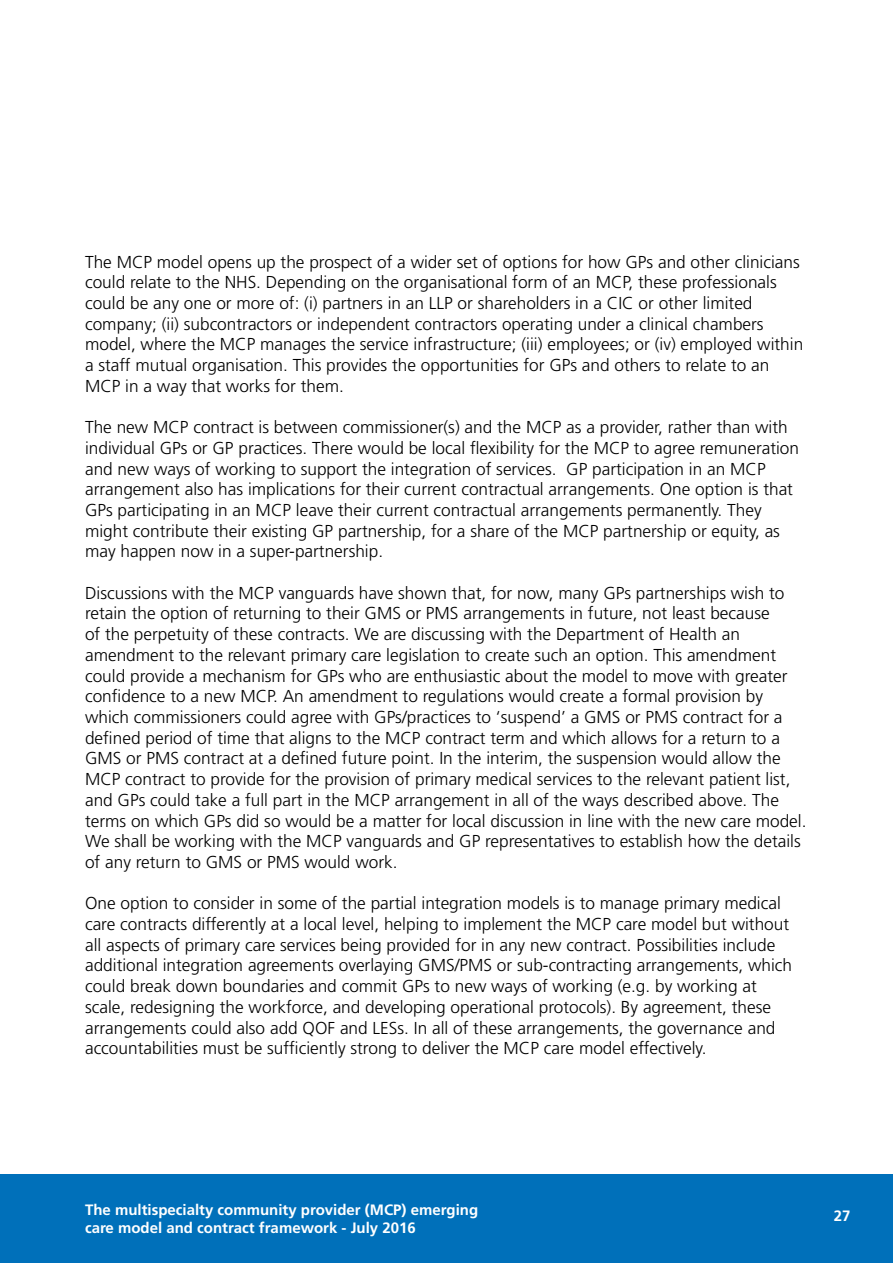
<style>
.page{position:relative;width:893px;height:1263px;background:#fff}
.page>*{position:absolute;margin:0;border:0;box-sizing:border-box;transform-origin:0 0}
.t1{font:300 17.25px/20.7px "Frutiger";color:#000}
.t2{font:700 15px/18px "Frutiger";color:#fff}
.t3{font:700 15px "Frutiger LT Std";color:#fff}
</style>
<div class="page">
<div style="left:0;top:1174px;width:893px;height:89px;background:#0070ba"></div>
<p class="t1" style="left:85px;top:251px;width:720px">The MCP model opens up the prospect of a wider set of options for how GPs and other clinicians could relate to the NHS. Depending on the organisational form of an MCP, these professionals could be any one or more of: (i) partners in an LLP or shareholders in a CIC or other limited company; (ii) subcontractors or independent contractors operating under a clinical chambers model, where the MCP manages the service infrastructure; (iii) employees; or (iv) employed within a staff mutual organisation. This provides the opportunities for GPs and others to relate to an MCP in a way that works for them.</p>
<p class="t1" style="left:85px;top:417px;width:716px">The new MCP contract is between commissioner(s) and the MCP as a provider, rather than with individual GPs or GP practices. There would be local flexibility for the MCP to agree remuneration and new ways of working to support the integration of services. GP participation in an MCP arrangement also has implications for their current contractual arrangements. One option is that GPs participating in an MCP leave their current contractual arrangements permanently. They might contribute their existing GP partnership, for a share of the MCP partnership or equity, as may happen now in a super-partnership.</p>
<p class="t1" style="left:85px;top:583px;width:723px">Discussions with the MCP vanguards have shown that, for now, many GPs partnerships wish to retain the option of returning to their GMS or PMS arrangements in future, not least because<br>of the perpetuity of these contracts. We are discussing with the Department of Health an amendment to the relevant primary care legislation to create such an option. This amendment could provide a mechanism for GPs who are enthusiastic about the model to move with greater confidence to a new MCP. An amendment to regulations would create a formal provision by which commissioners could agree with GPs/practices to ‘suspend’ a GMS or PMS contract for a defined period of time that aligns to the MCP contract term and which allows for a return to a GMS or PMS contract at a defined future point. In the interim, the suspension would allow the MCP contract to provide for the provision of primary medical services to the relevant patient list, and GPs could take a full part in the MCP arrangement in all of the ways described above. The terms on which GPs did so would be a matter for local discussion in line with the new care model.<br>We shall be working with the MCP vanguards and GP representatives to establish how the details of any return to GMS or PMS would work.</p>
<p class="t1" style="left:85px;top:893px;width:709px">One option to consider in some of the partial integration models is to manage primary medical care contracts differently at a local level, helping to implement the MCP care model but without all aspects of primary care services being provided for in any new contract. Possibilities include additional integration agreements overlaying GMS/PMS or sub-contracting arrangements, which could break down boundaries and commit GPs to new ways of working (e.g. by working at scale, redesigning the workforce, and developing operational protocols). By agreement, these arrangements could also add QOF and LESs. In all of these arrangements, the governance and accountabilities must be sufficiently strong to deliver the MCP care model effectively.</p>
<p class="t2" style="left:85px;top:1200px;width:395px">The multispecialty community provider (MCP) emerging care model and contract framework - July 2016</p>
<p class="t3" style="left:834px;top:1207px;width:18px">27</p>
</div>
